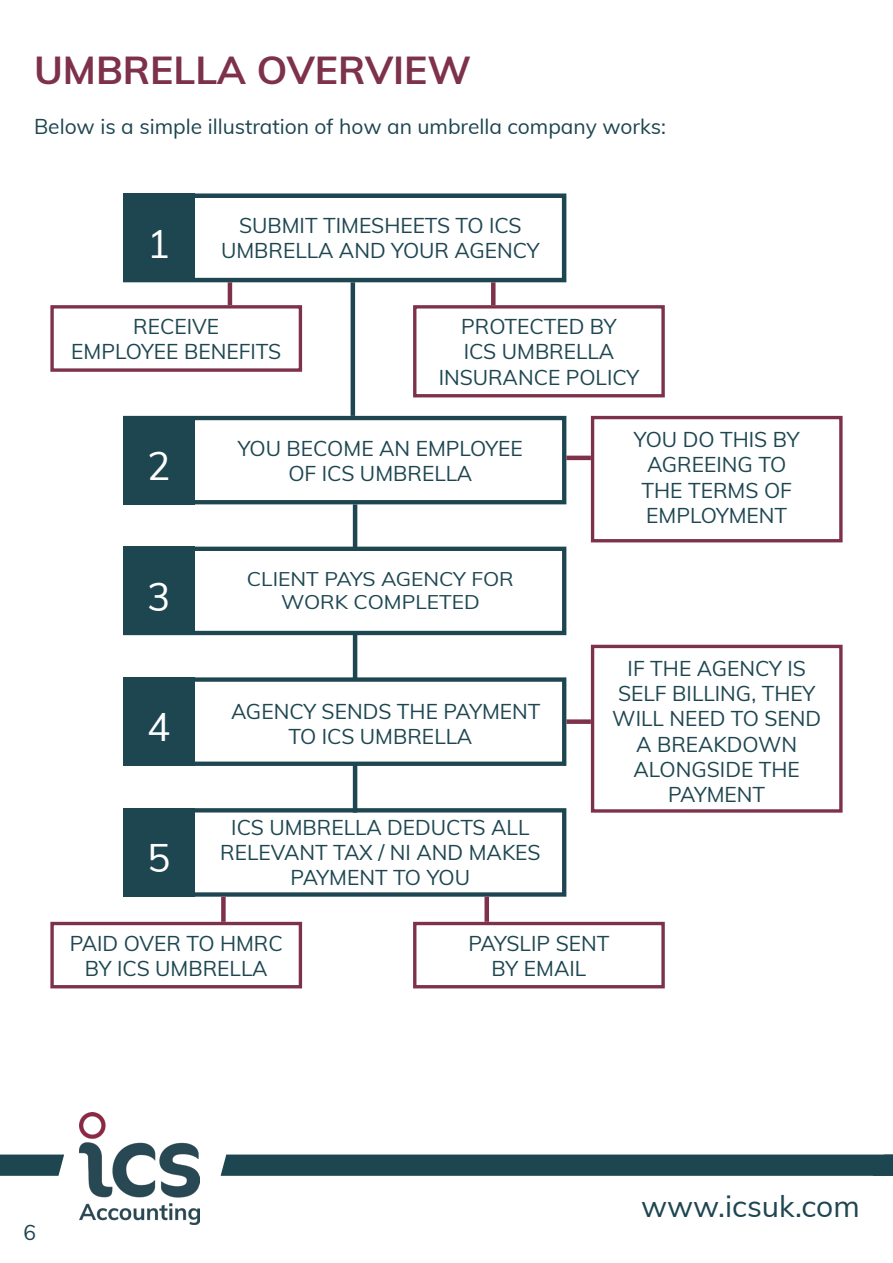
<style>
.page{position:relative;width:893px;height:1263px;background:#fff}
.page>*{position:absolute;margin:0;border:0;box-sizing:border-box;transform-origin:0 0}
.t1{font:700 39px "Muli";color:#7d314a}
.t2{font:39px "Muli";color:#fff}
.t3{font:30px "Muli";color:#1d4651}
.t4{font:21px/25.2px "Muli";color:#1d4651;text-align:center}
.t5{font:19.35px "Muli";color:#1d4651;scale:1.08 1}
</style>
<div class="page">
<img style="left:80px;top:1112px;width:119px;height:113px">
<svg style="left:0;top:1154px;width:64px;height:22px"></svg>
<svg style="left:221px;top:1154px;width:672px;height:22px;background:#254d57"></svg>
<svg style="left:123px;top:193px;width:444px;height:92px"></svg>
<div style="left:123px;top:193px;width:71px;height:89px;background:#1d4651"></div>
<svg style="left:123px;top:414px;width:446px;height:92px"></svg>
<div style="left:123px;top:416px;width:71px;height:88px;background:#1d4651"></div>
<svg style="left:123px;top:544px;width:444px;height:93px"></svg>
<div style="left:123px;top:546px;width:71px;height:89px;background:#1d4651"></div>
<svg style="left:194px;top:675px;width:373px;height:93px"></svg>
<div style="left:123px;top:677px;width:71px;height:89px;background:#1d4651"></div>
<svg style="left:194px;top:806px;width:373px;height:91px"></svg>
<div style="left:123px;top:808px;width:71px;height:89px;background:#1d4651"></div>
<svg style="left:50px;top:303px;width:253px;height:69px"></svg>
<svg style="left:413px;top:305px;width:252px;height:93px"></svg>
<svg style="left:589px;top:415px;width:254px;height:128px"></svg>
<svg style="left:590px;top:644px;width:253px;height:169px"></svg>
<svg style="left:50px;top:921px;width:253px;height:68px"></svg>
<svg style="left:413px;top:921px;width:252px;height:68px"></svg>
<hr style="left:351px;top:282px;width:4px;height:134px;background:#1d4651">
<hr style="left:353px;top:504px;width:4px;height:47px;background:#1d4651">
<hr style="left:353px;top:631px;width:4px;height:50px;background:#1d4651">
<hr style="left:353px;top:762px;width:4px;height:51px;background:#1d4651">
<hr style="left:228px;top:282px;width:4px;height:23px;background:#7d314a">
<div style="left:491px;top:282px;width:5px;height:23px;background:#7d314a"></div>
<hr style="left:566px;top:456px;width:25px;height:4px;background:#7d314a">
<div style="left:221px;top:897px;width:5px;height:25px;background:#7d314a"></div>
<div style="left:484px;top:897px;width:5px;height:25px;background:#7d314a"></div>
<div style="left:566px;top:719px;width:25px;height:5px;background:#7d314a"></div>
<p class="t1" style="left:34px;top:41px;width:439px">UMBRELLA OVERVIEW</p>
<p class="t4" style="left:34px;top:113px;width:634px">Below is a simple illustration of how an umbrella company works:</p>
<p class="t2" style="left:147px;top:215px;width:25px">1</p>
<p class="t4" style="left:239px;top:211px;width:284px">SUBMIT TIMESHEETS TO ICS</p>
<p class="t4" style="left:221px;top:237px;width:320px">UMBRELLA AND YOUR AGENCY</p>
<p class="t4" style="left:133px;top:313px;width:87px">RECEIVE</p>
<p class="t4" style="left:71px;top:338px;width:211px">EMPLOYEE BENEFITS</p>
<p class="t4" style="left:461px;top:313px;width:157px">PROTECTED BY</p>
<p class="t4" style="left:439px;top:338px;width:202px">ICS UMBRELLA<br>INSURANCE POLICY</p>
<p class="t2" style="left:147px;top:437px;width:25px">2</p>
<p class="t2" style="left:147px;top:568px;width:25px">3</p>
<p class="t2" style="left:147px;top:699px;width:25px">4</p>
<p class="t2" style="left:147px;top:829px;width:25px">5</p>
<p class="t4" style="left:238px;top:435px;width:287px">YOU BECOME AN EMPLOYEE</p>
<p class="t4" style="left:288px;top:460px;width:185px">OF ICS UMBRELLA</p>
<p class="t5" style="left:247px;top:565px;width:249px">CLIENT PAYS AGENCY FOR</p>
<p class="t5" style="left:281px;top:588px;width:185px">WORK COMPLETED</p>
<p class="t4" style="left:231px;top:697px;width:311px">AGENCY SENDS THE PAYMENT</p>
<p class="t4" style="left:288px;top:723px;width:185px">TO ICS UMBRELLA</p>
<p class="t4" style="left:220px;top:814px;width:322px">ICS UMBRELLA DEDUCTS ALL<br>RELEVANT TAX / NI AND MAKES<br>PAYMENT TO YOU</p>
<p class="t4" style="left:634px;top:426px;width:167px">YOU DO THIS BY<br>AGREEING TO<br>THE TERMS OF<br>EMPLOYMENT</p>
<p class="t4" style="left:612px;top:655px;width:210px">IF THE AGENCY IS<br>SELF BILLING, THEY<br>WILL NEED TO SEND<br>A BREAKDOWN<br>ALONGSIDE THE<br>PAYMENT</p>
<p class="t4" style="left:70px;top:930px;width:215px">PAID OVER TO HMRC<br>BY ICS UMBRELLA</p>
<p class="t4" style="left:468px;top:930px;width:142px">PAYSLIP SENT</p>
<p class="t4" style="left:492px;top:955px;width:96px">BY EMAIL</p>
<p class="t4" style="left:23px;top:1218px;width:14px">6</p>
<p class="t3" style="left:641px;top:1184px;width:220px">www.icsuk.com</p>
</div>
